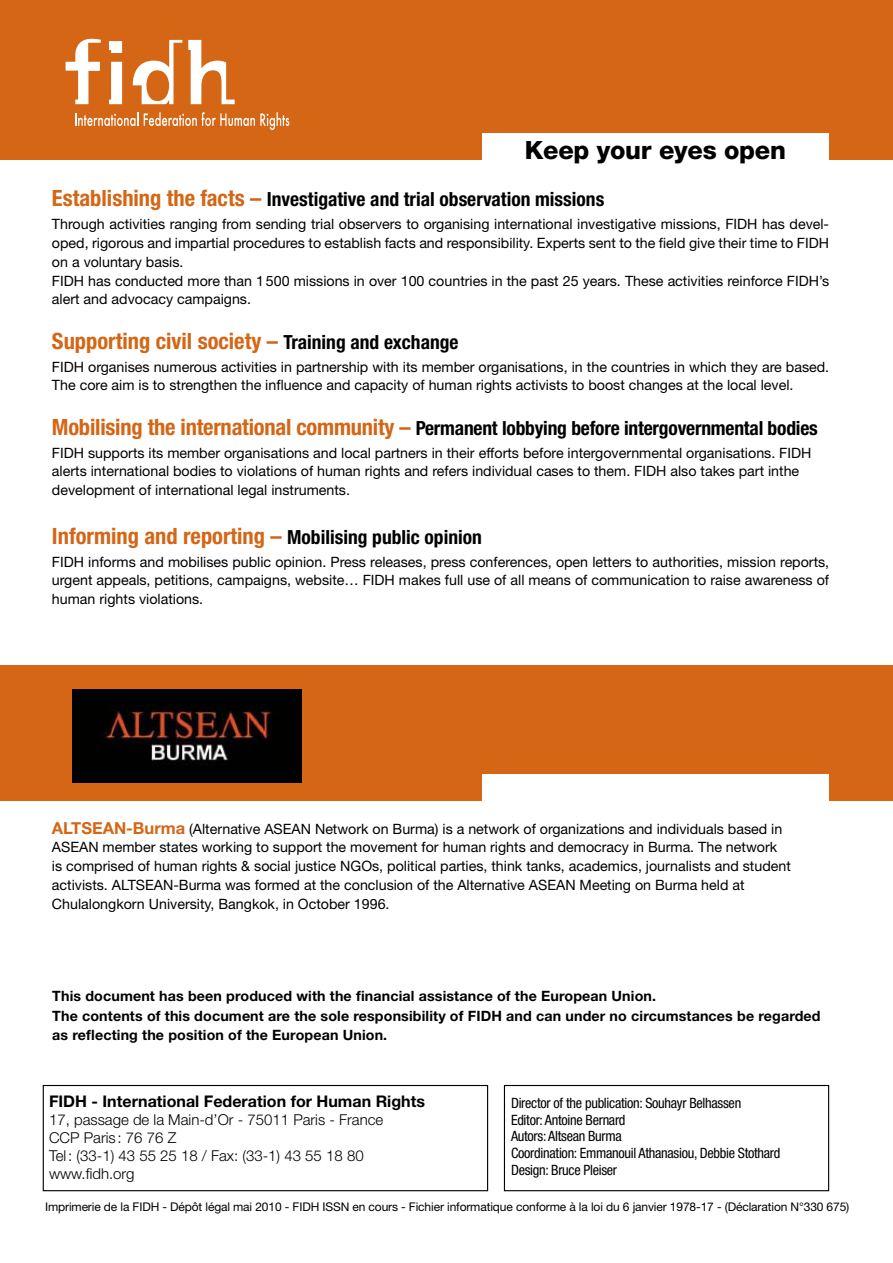
<style>
.page{position:relative;width:893px;height:1263px;background:#fff}
.page>*{position:absolute;margin:0;border:0;box-sizing:border-box;transform-origin:0 0}
.t1{font:800 25.2px "Helvetica Neue LT Std";letter-spacing:-.01em;color:#000}
.t2{font:700 condensed 22.5px "Helvetica Neue LT Std";color:#d46615}
.t3{font:700 condensed 19.5px "Helvetica Neue LT Std";color:#000}
.t4{font:700 16.05px "Helvetica Neue LT Std";color:#000}
.t5{font:300 15px/18px "Helvetica Neue LT Std";color:#000}
.t6{font:14.25px/18.8px "Helvetica Neue LT Std";color:#000}
.t7{font:700 14.25px/19.5px "Helvetica Neue LT Std";letter-spacing:.01em;color:#000}
.t8{font:condensed 14.25px/16.5px "Helvetica Neue LT Std";letter-spacing:-.02em;color:#000}
.t9{font:12px "Helvetica Neue LT Std";letter-spacing:-.01em;color:#000}
.s1{font-size:22.5px;color:#d46615}
.s2{font-size:19.5px;color:#000}
.s3{font-weight:700;font-size:16.5px;color:#d46615}
</style>
<div class="page">
<div style="left:0;top:0;width:893px;height:159px;background:#d46615"></div>
<div style="left:0;top:665px;width:893px;height:135px;background:#d46615"></div>
<div style="left:483px;top:133px;width:346px;height:45px;background:#fff"></div>
<div style="left:483px;top:775px;width:346px;height:45px;background:#fff"></div>
<div style="left:504px;top:1085px;width:325px;height:106px;border:1px solid #000"></div>
<div style="left:43px;top:1085px;width:445px;height:106px;border:1px solid #000"></div>
<svg style="left:109px;top:62px;width:13px;height:42px"></svg>
<svg style="left:109px;top:41px;width:13px;height:12px"></svg>
<svg style="left:133px;top:40px;width:49px;height:64px"></svg>
<svg style="left:188px;top:40px;width:47px;height:64px"></svg>
<svg style="left:66px;top:39px;width:35px;height:65px"></svg>
<svg style="left:75px;top:112px;width:63px;height:14px"></svg>
<svg style="left:144px;top:112px;width:145px;height:18px"></svg>
<img style="left:73px;top:690px;width:229px;height:92px">
<h1 class="t1" style="left:525px;top:135px;width:263px">Keep your eyes open</h1>
<h3 class="t3" style="left:52px;top:188px;width:554px"><span class="s1">Establishing the facts –</span> Investigative and trial observation missions</h3>
<p class="t6" style="left:52px;top:215px;width:779px">Through activities ranging from sending trial observers to organising international investigative missions, FIDH has devel&shy;oped, rigorous and impartial procedures to establish facts and responsibility. Experts sent to the field give their time to FIDH on a voluntary basis.<br>FIDH has conducted more than 1500 missions in over 100 countries in the past 25 years. These activities reinforce FIDH’s alert and advocacy campaigns.</p>
<h2 class="t2" style="left:52px;top:327px;width:408px">Supporting civil society – <span class="s2">Training and exchange</span></h2>
<p class="t6" style="left:52px;top:357px;width:779px">FIDH organises numerous activities in partnership with its member organisations, in the countries in which they are based.<br>The core aim is to strengthen the influence and capacity of human rights activists to boost changes at the local level.</p>
<h3 class="t3" style="left:52px;top:416px;width:767px"><span class="s1">Mobilising the international community –</span> Permanent lobbying before intergovernmental bodies</h3>
<p class="t6" style="left:52px;top:443px;width:761px">FIDH supports its member organisations and local partners in their efforts before intergovernmental organisations. FIDH alerts international bodies to violations of human rights and refers individual cases to them. FIDH also takes part inthe development of international legal instruments.</p>
<h3 class="t3" style="left:52px;top:525px;width:431px"><span class="s1">Informing and reporting –</span> Mobilising public opinion</h3>
<p class="t6" style="left:52px;top:552px;width:779px;text-align:justify">FIDH informs and mobilises public opinion. Press releases, press conferences, open letters to authorities, mission reports, urgent appeals, petitions, campaigns, website… FIDH makes full use of all means of communication to raise awareness of human rights violations.</p>
<p class="t6" style="left:52px;top:819px;width:740px"><span class="s3">ALTSEAN-Burma</span> (Alternative ASEAN Network on Burma) is a network of organizations and individuals based in ASEAN member states working to support the movement for human rights and democracy in Burma. The network is comprised of human rights &amp; social justice NGOs, political parties, think tanks, academics, journalists and student activists. ALTSEAN-Burma was formed at the conclusion of the Alternative ASEAN Meeting on Burma held at Chulalongkorn University, Bangkok, in October 1996.</p>
<p class="t7" style="left:52px;top:986px;width:770px">This document has been produced with the financial assistance of the European Union.<br>The contents of this document are the sole responsibility of FIDH and can under no circumstances be regarded as reflecting the position of the European Union.</p>
<p class="t4" style="left:49px;top:1091px;width:377px">FIDH - International Federation for Human Rights</p>
<p class="t5" style="left:49px;top:1110px;width:336px">17, passage de la Main-d’Or - 75011 Paris - France<br>CCP Paris : 76 76 Z<br>Tel: (33-1) 43 55 25 18 / Fax: (33-1) 43 55 18 80 www.fidh.org</p>
<p class="t8" style="left:511px;top:1095px;width:271px">Director of the publication: Souhayr Belhassen<br>Editor: Antoine Bernard<br>Autors: Altsean Burma<br>Coordination: Emmanouil Athanasiou, Debbie Stothard Design: Bruce Pleiser</p>
<p class="t9" style="left:45px;top:1199px;width:806px">Imprimerie de la FIDH - Dépôt légal mai 2010 - FIDH ISSN en cours - Fichier informatique conforme à la loi du 6 janvier 1978-17 - (Déclaration N°330 675)</p>
</div>
